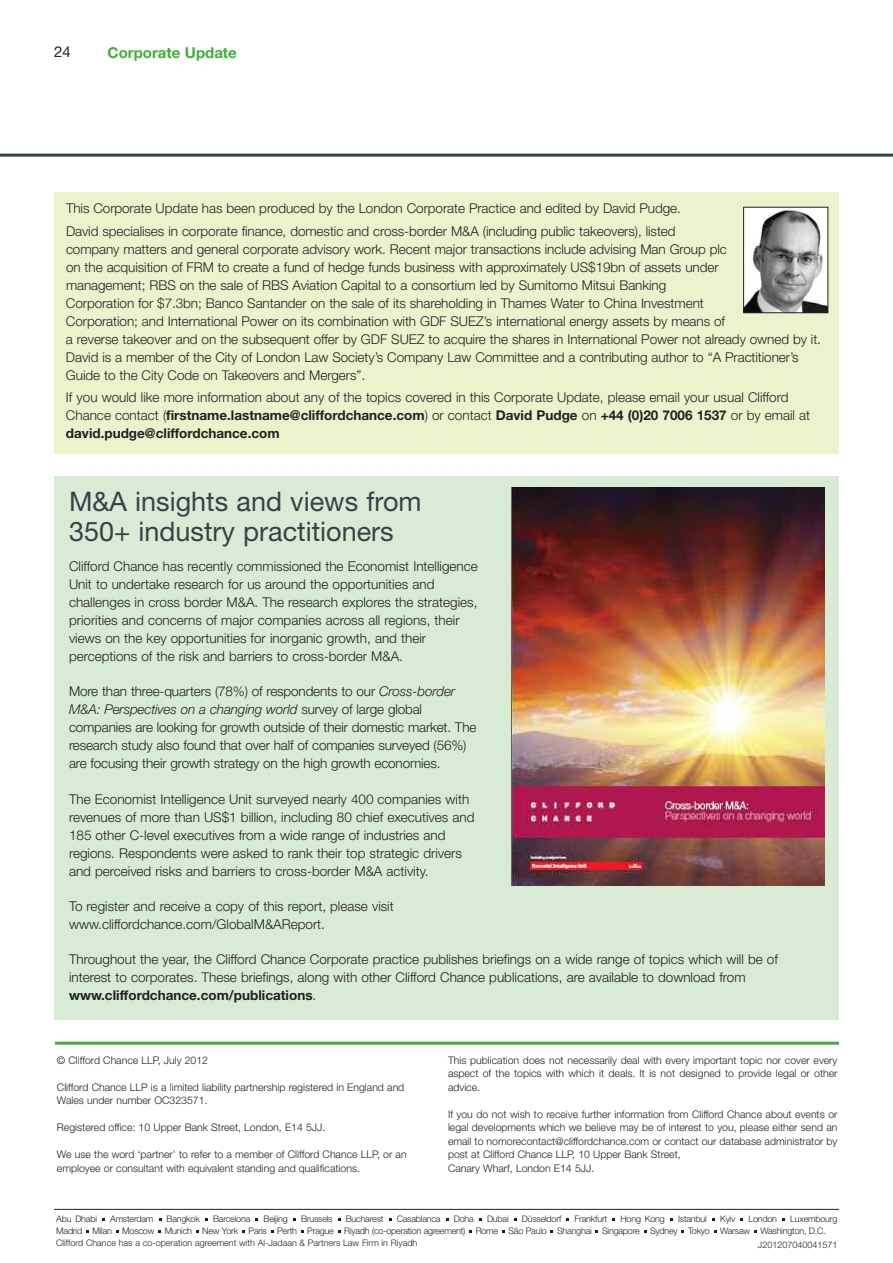
<style>
.page{position:relative;width:893px;height:1263px;background:#fff}
.page>*{position:absolute;margin:0;border:0;box-sizing:border-box;transform-origin:0 0}
.t1{font:27px/30px "Helvetica Neue LT";color:#35424a}
.t2{font:700 15px "Helvetica Neue LT";color:#41ae39}
.t3{font:15px "Helvetica Neue LT";color:#231f20}
.t4{font:300 13.5px/18px "Helvetica Neue LT";letter-spacing:-.005em;color:#231f20}
.t5{font:300 10.5px/13.5px "Helvetica Neue LT";color:#231f20}
.t6{font:300 9px/12px "Helvetica Neue LT";letter-spacing:-.02em;color:#231f20}
.t7{font:300 9px "Helvetica Neue LT";color:#231f20}
.s1{font-weight:700}
.s2{font-style:italic}
</style>
<div class="page">
<div style="left:54px;top:476px;width:785px;height:544px;background:#d8ebd4"></div>
<div style="left:54px;top:192px;width:785px;height:262px;background:#ecf3cc"></div>
<img style="left:745px;top:209px;width:81px;height:102px">
<div style="left:743px;top:207px;width:85px;height:106px;border:1px solid #231f20"></div>
<img style="left:512px;top:487px;width:313px;height:399px">
<hr style="left:55px;top:1042px;width:784px;height:3px;background:#41ae39">
<hr style="left:54px;top:1209px;width:785px;height:1px;background:#231f20">
<hr style="left:0;top:154px;width:893px;height:3px;background:#35424a">
<p class="t3" style="left:54px;top:47px;width:18px">24</p>
<p class="t2" style="left:108px;top:47px;width:131px">Corporate Update</p>
<p class="t4" style="left:66px;top:199px;width:616px;line-height:22.2px">This Corporate Update has been produced by the London Corporate Practice and edited by David Pudge.<br>David specialises in corporate finance, domestic and cross-border M&amp;A (including public takeovers), listed</p>
<p class="t4" style="left:66px;top:241px;width:757px">company matters and general corporate advisory work. Recent major transactions include advising Man Group plc<br>on the acquisition of FRM to create a fund of hedge funds business with approximately US$19bn of assets under<br>management; RBS on the sale of RBS Aviation Capital to a consortium led by Sumitomo Mitsui Banking<br>Corporation for $7.3bn; Banco Santander on the sale of its shareholding in Thames Water to China Investment<br>Corporation; and International Power on its combination with GDF SUEZ’s international energy assets by means of<br>a reverse takeover and on the subsequent offer by GDF SUEZ to acquire the shares in International Power not already owned by it.<br>David is a member of the City of London Law Society’s Company Law Committee and a contributing author to “A Practitioner’s Guide to the City Code on Takeovers and Mergers”.</p>
<p class="t4" style="left:66px;top:389px;width:746px">If you would like more information about any of the topics covered in this Corporate Update, please email your usual Clifford<br>Chance contact (<span class="s1">firstname.lastname@cliffordchance.com</span>) or contact <span class="s1">David Pudge</span> on <span class="s1">+44 (0)20 7006 1537</span> or by email at <span class="s1">david.pudge@cliffordchance.com</span></p>
<h1 class="t1" style="left:69px;top:489px;width:354px">M&amp;A insights and views from<br>350+ industry practitioners</h1>
<p class="t4" style="left:69px;top:559px;width:410px">Clifford Chance has recently commissioned the Economist Intelligence Unit to undertake research for us around the opportunities and challenges in cross border M&amp;A. The research explores the strategies, priorities and concerns of major companies across all regions, their views on the key opportunities for inorganic growth, and their perceptions of the risk and barriers to cross-border M&amp;A.</p>
<p class="t4" style="left:69px;top:684px;width:409px">More than three-quarters (78%) of respondents to our <span class="s2">Cross-border M&amp;A: Perspectives on a changing world</span> survey of large global companies are looking for growth outside of their domestic market. The research study also found that over half of companies surveyed (56%) are focusing their growth strategy on the high growth economies.</p>
<p class="t4" style="left:69px;top:791px;width:407px">The Economist Intelligence Unit surveyed nearly 400 companies with revenues of more than US$1 billion, including 80 chief executives and 185 other C-level executives from a wide range of industries and regions. Respondents were asked to rank their top strategic drivers and perceived risks and barriers to cross-border M&amp;A activity.</p>
<p class="t4" style="left:69px;top:898px;width:326px">To register and receive a copy of this report, please visit www.cliffordchance.com/GlobalM&amp;AReport.</p>
<p class="t4" style="left:69px;top:951px;width:710px">Throughout the year, the Clifford Chance Corporate practice publishes briefings on a wide range of topics which will be of interest to corporates. These briefings, along with other Clifford Chance publications, are available to download from <span class="s1">www.cliffordchance.com/publications</span>.</p>
<p class="t5" style="left:57px;top:1054px;width:153px">© Clifford Chance LLP, July 2012</p>
<p class="t5" style="left:57px;top:1081px;width:349px">Clifford Chance LLP is a limited liability partnership registered in England and<br>Wales under number OC323571.</p>
<p class="t5" style="left:57px;top:1122px;width:270px">Registered office: 10 Upper Bank Street, London, E14 5JJ.</p>
<p class="t5" style="left:57px;top:1149px;width:351px">We use the word ‘partner’ to refer to a member of Clifford Chance LLP, or an employee or consultant with equivalent standing and qualifications.</p>
<p class="t5" style="left:448px;top:1054px;width:391px;text-align:justify">This publication does not necessarily deal with every important topic nor cover every aspect of the topics with which it deals. It is not designed to provide legal or other advice.</p>
<p class="t5" style="left:448px;top:1108px;width:391px">If you do not wish to receive further information from Clifford Chance about events or legal developments which we believe may be of interest to you, please either send an email to nomorecontact@cliffordchance.com or contact our database administrator by post at Clifford Chance LLP, 10 Upper Bank Street,<br>Canary Wharf, London E14 5JJ.</p>
<p class="t6" style="left:56px;top:1214px;width:42px">Abu Dhabi</p>
<p class="t6" style="left:110px;top:1214px;width:45px">Amsterdam</p>
<p class="t6" style="left:167px;top:1214px;width:35px">Bangkok</p>
<p class="t6" style="left:213px;top:1214px;width:39px">Barcelona</p>
<p class="t6" style="left:264px;top:1214px;width:26px">Beijing</p>
<p class="t6" style="left:301px;top:1214px;width:33px">Brussels</p>
<p class="t6" style="left:346px;top:1214px;width:39px">Bucharest</p>
<p class="t6" style="left:397px;top:1214px;width:45px">Casablanca</p>
<p class="t6" style="left:454px;top:1214px;width:22px">Doha</p>
<p class="t6" style="left:487px;top:1214px;width:23px">Dubai</p>
<p class="t6" style="left:522px;top:1214px;width:41px">Düsseldorf</p>
<p class="t6" style="left:575px;top:1214px;width:34px">Frankfurt</p>
<p class="t6" style="left:620px;top:1214px;width:46px">Hong Kong</p>
<p class="t6" style="left:678px;top:1214px;width:30px">Istanbul</p>
<p class="t6" style="left:720px;top:1214px;width:17px">Kyiv</p>
<p class="t6" style="left:748px;top:1214px;width:30px">London</p>
<p class="t6" style="left:56px;top:1214px;width:783px;text-indent:734px">Luxembourg<br>Madrid Milan Moscow Munich New York Paris Perth Prague Riyadh (co-operation agreement) Rome São Paulo Shanghai Singapore Sydney Tokyo Warsaw Washington, D.C.<br>Clifford Chance has a co-operation agreement with Al-Jadaan &amp; Partners Law Firm in Riyadh</p>
<p class="t7" style="left:758px;top:1241px;width:81px">J201207040041571</p>
</div>
